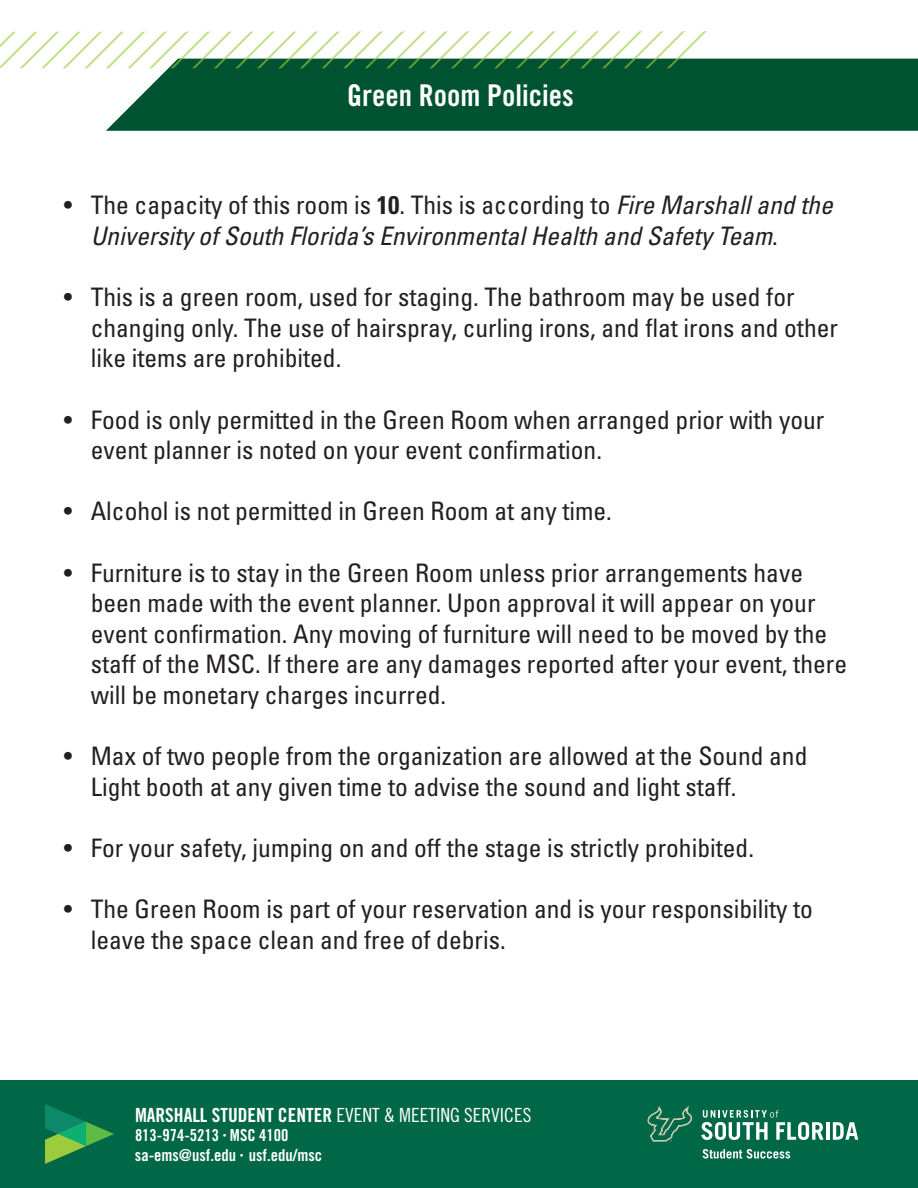
<style>
.page{position:relative;width:918px;height:1188px;background:#fff}
.page>*{position:absolute;margin:0;border:0;box-sizing:border-box;transform-origin:0 0}
.t1{font:30px "Trade Gothic LT Std Bd Cn 20";color:#fff}
.t2{font:condensed 25.5px/30.6px "Univers LT Std";color:#231f20}
.t3{font:italic condensed 25.5px/30.6px "Univers LT Std";color:#231f20}
.t4{font:19.5px "Trade Gothic LT Std Bd Cn 20";color:#fff}
.t5{font:16.5px/19.8px "Trade Gothic LT Std Bd Cn 20";color:#fff}
.s1{font-style:normal}
.s2{font-weight:700;font-style:normal}
.s3{font-family:"Trade Gothic LT Std Cn 18"}
</style>
<div class="page">
<div style="left:106px;top:59px;width:812px;height:72px;background:#005331"></div>
<svg style="left:0;top:31px;width:713px;height:37px"></svg>
<div style="left:0;top:1080px;width:918px;height:108px;background:#006747"></div>
<svg style="left:648px;top:1106px;width:44px;height:36px"></svg>
<svg style="left:703px;top:1149px;width:87px;height:10px"></svg>
<svg style="left:701px;top:1110px;width:123px;height:30px"></svg>
<hr style="left:826px;top:1122px;width:3px;height:18px;background:#fff">
<svg style="left:833px;top:1122px;width:25px;height:18px"></svg>
<svg style="left:45px;top:1104px;width:69px;height:60px"></svg>
<p class="t1" style="left:347px;top:77px;width:228px">Green Room Policies</p>
<p class="t3" style="left:91px;top:190px;width:744px;text-indent:-27px"><span class="s1">• The capacity of this room is</span> <span class="s2">10</span><span class="s1">. This is according to</span> Fire Marshall and the<br>University of South Florida’s Environmental Health and Safety Team<span class="s1">.</span></p>
<p class="t2" style="left:91px;top:281px;width:749px;text-indent:-27px">• This is a green room, used for staging. The bathroom may be used for changing only. The use of hairspray, curling irons, and flat irons and other like items are prohibited.</p>
<p class="t2" style="left:91px;top:404px;width:735px;text-indent:-27px">• Food is only permitted in the Green Room when arranged prior with your event planner is noted on your event confirmation.</p>
<p class="t2" style="left:64px;top:496px;width:550px">• Alcohol is not permitted in Green Room at any time.</p>
<p class="t2" style="left:91px;top:557px;width:758px;text-indent:-27px">• Furniture is to stay in the Green Room unless prior arrangements have been made with the event planner. Upon approval it will appear on your event confirmation. Any moving of furniture will need to be moved by the staff of the MSC. If there are any damages reported after your event, there will be monetary charges incurred.</p>
<p class="t2" style="left:91px;top:740px;width:718px;text-indent:-27px">• Max of two people from the organization are allowed at the Sound and<br>Light booth at any given time to advise the sound and light staff.</p>
<p class="t2" style="left:64px;top:832px;width:692px">• For your safety, jumping on and off the stage is strictly prohibited.</p>
<p class="t2" style="left:91px;top:893px;width:724px;text-indent:-27px">• The Green Room is part of your reservation and is your responsibility to leave the space clean and free of debris.</p>
<p class="t4" style="left:135px;top:1103px;width:398px">MARSHALL STUDENT CENTER <span class="s3">EVENT &amp; MEETING SERVICES</span></p>
<p class="t5" style="left:135px;top:1126px;width:189px">813-974-5213 <sup>•</sup> MSC 4100 sa-ems@usf.edu <sup>•</sup> usf.edu/msc</p>
</div>
